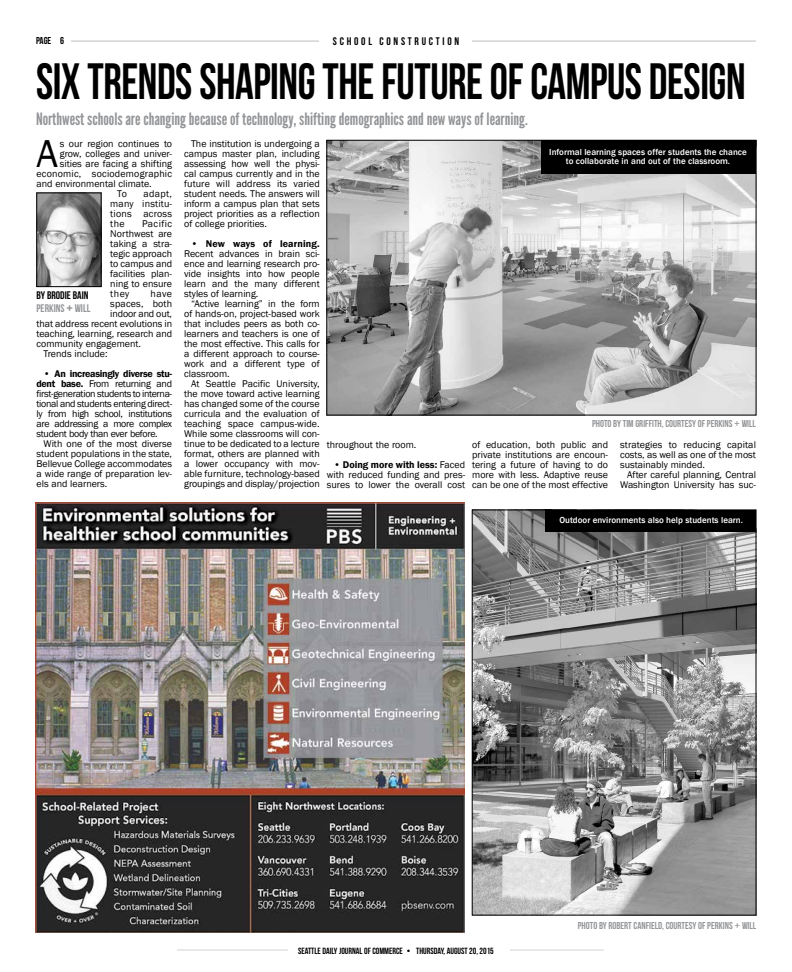
<style>
.page{position:relative;width:792px;height:972px;background:#fff}
.page>*{position:absolute;margin:0;border:0;box-sizing:border-box;transform-origin:0 0}
.t1{font:51px "Bebas Neue";letter-spacing:-.01em;color:#000;scale:.9 1}
.t2{font:40px "Franklin Gothic";color:#000}
.t3{font:17px "League Gothic";color:#939598}
.t4{font:11px/13px "Bebas Neue";color:#000}
.t5{font:11px "Bebas Neue";letter-spacing:.25em;color:#000}
.t6{font:10px/10px "Franklin Gothic";color:#000;text-align:justify}
.t7{font:10px "Bebas Neue";color:#939598}
.t8{font:10px "Franklin Gothic";letter-spacing:.02em;color:#000}
.t9{font:600 10px "Franklin Gothic";letter-spacing:.015em;color:#000}
.t10{font:10px "Bebas Neue";color:#000}
.t11{font:500 9px/9px "Franklin Gothic";color:#fff;text-align:center}
.t12{font:9px "Bebas Neue";color:#000}
.s1{font-weight:600}
.s2{color:#939598}
.s3{font-family:"Arial";font-weight:700;color:#939598}
.s4{font-family:"Arial"}
</style>
<div class="page">
<hr style="left:36px;top:41px;width:720px;height:1px;background:#d1d3d4">
<div style="left:319px;top:36px;width:153px;height:12px;background:#fff"></div>
<div style="left:35px;top:36px;width:36px;height:13px;background:#fff"></div>
<hr style="left:177px;top:950px;width:427px;height:1px;background:#d1d3d4">
<div style="left:288px;top:942px;width:222px;height:18px;background:#fff"></div>
<img style="left:36px;top:503px;width:429px;height:429px">
<img style="left:38px;top:195px;width:61px;height:90px">
<div style="left:36px;top:193px;width:65px;height:94px;border:1px solid #000"></div>
<img style="left:329px;top:142px;width:425px;height:271px">
<div style="left:541px;top:140px;width:215px;height:34px;background:#000"></div>
<img style="left:474px;top:512px;width:280px;height:401px">
<div style="left:545px;top:510px;width:211px;height:22px;background:#000"></div>
<p class="t10" style="left:36px;top:35px;width:29px">PAGE 6</p>
<p class="t5" style="left:333px;top:35px;width:128px">SCHOOL CONSTRUCTION</p>
<h1 class="t1" style="left:36px;top:54px;width:790px">SIX TRENDS SHAPING THE FUTURE OF CAMPUS DESIGN</h1>
<h3 class="t3" style="left:36px;top:109px;width:493px">Northwest schools are changing because of technology, shifting demographics and new ways of learning.</h3>
<h2 class="t2" style="left:36px;top:129px;width:23px">A</h2>
<p class="t6" style="left:60px;top:139px;width:114px">s our region continues to</p>
<p class="t6" style="left:60px;top:149px;width:114px">grow, colleges and univer-</p>
<p class="t6" style="left:60px;top:159px;width:114px">sities are facing a shifting</p>
<p class="t8" style="left:36px;top:167px;width:137px">economic, sociodemographic</p>
<p class="t6" style="left:36px;top:179px;width:117px">and environmental climate.</p>
<p class="t6" style="left:117px;top:189px;width:11px">To</p>
<p class="t6" style="left:110px;top:189px;width:63px;text-indent:33px">adapt, many institu&shy;tions across the</p>
<p class="t6" style="left:110px;top:219px;width:63px;text-indent:32px">Pacific Northwest are taking a stra&shy;tegic approach to campus and facilities plan&shy;ning to ensure they</p>
<p class="t6" style="left:151px;top:289px;width:23px">have</p>
<p class="t6" style="left:110px;top:299px;width:63px">spaces, both</p>
<p class="t6" style="left:110px;top:309px;width:63px">indoor and out,</p>
<p class="t6" style="left:36px;top:319px;width:137px">that address recent evolutions in</p>
<p class="t6" style="left:36px;top:329px;width:137px">teaching, learning, research and</p>
<p class="t6" style="left:36px;top:339px;width:106px">community engagement.</p>
<p class="t6" style="left:43px;top:349px;width:66px">Trends include:</p>
<p class="t6" style="left:36px;top:369px;width:137px;text-indent:7px"><span class="s1">• An increasingly diverse stu&shy;dent base.</span> From returning and first-generation students to interna&shy;tional and students entering direct&shy;ly from high school, institutions are addressing a more complex student body than ever before.</p>
<p class="t6" style="left:36px;top:439px;width:137px;text-indent:7px">With one of the most diverse student populations in the state, Bellevue College accommodates a wide range of preparation lev&shy;els and learners.</p>
<p class="t4" style="left:36px;top:288px;width:55px">BY BRODIE BAIN<br><span class="s2">PERKINS</span> <span class="s3">+</span> <span class="s2">WILL</span></p>
<p class="t6" style="left:184px;top:139px;width:137px;text-indent:7px">The institution is undergoing a campus master plan, including assessing how well the physi&shy;cal campus currently and in the future will address its varied student needs. The answers will inform a campus plan that sets project priorities as a reflection of college priorities.</p>
<p class="t9" style="left:191px;top:238px;width:130px">• New ways of learning.</p>
<p class="t6" style="left:184px;top:249px;width:137px">Recent advances in brain sci&shy;ence and learning research pro&shy;vide insights into how people learn and the many different styles of learning.</p>
<p class="t6" style="left:184px;top:299px;width:137px;text-indent:7px">“Active learning” in the form of hands-on, project-based work that includes peers as both co&shy;learners and teachers is one of the most effective. This calls for a different approach to course&shy;work and a different type of classroom.</p>
<p class="t6" style="left:184px;top:379px;width:137px;text-indent:7px">At Seattle Pacific University, the move toward active learning has changed some of the course curricula and the evaluation of teaching space campus-wide.<br>While some classrooms will con&shy;tinue to be dedicated to a lecture format, others are planned with a lower occupancy with mov&shy;able furniture, technology-based groupings and display/projection</p>
<p class="t11" style="left:549px;top:148px;width:199px">Informal learning spaces offer students the chance to collaborate in and out of the classroom.</p>
<p class="t7" style="left:592px;top:418px;width:165px">PHOTO BY TIM GRIFFITH, COURTESY OF PERKINS <span class="s4">+</span> WILL</p>
<p class="t6" style="left:472px;top:440px;width:137px">of education, both public and private institutions are encoun&shy;tering a future of having to do more with less. Adaptive reuse can be one of the most effective</p>
<p class="t6" style="left:620px;top:440px;width:137px">strategies to reducing capital costs, as well as one of the most sustainably minded.</p>
<p class="t6" style="left:327px;top:440px;width:91px">throughout the room.</p>
<p class="t6" style="left:327px;top:460px;width:140px;text-indent:7px"><span class="s1">• Doing more with less:</span> Faced with reduced funding and pres&shy;sures to lower the overall cost</p>
<p class="t6" style="left:620px;top:470px;width:137px;text-align:right">After careful planning, Central<br>Washington University has suc-</p>
<p class="t11" style="left:559px;top:516px;width:185px">Outdoor environments also help students learn.</p>
<p class="t12" style="left:298px;top:946px;width:197px">SEATTLE DAILY JOURNAL OF COMMERCE • THURSDAY, AUGUST 20, 2015</p>
<p class="t7" style="left:578px;top:920px;width:180px">PHOTO BY ROBERT CANFIELD, COURTESY OF PERKINS <span class="s4">+</span> WILL</p>
</div>
